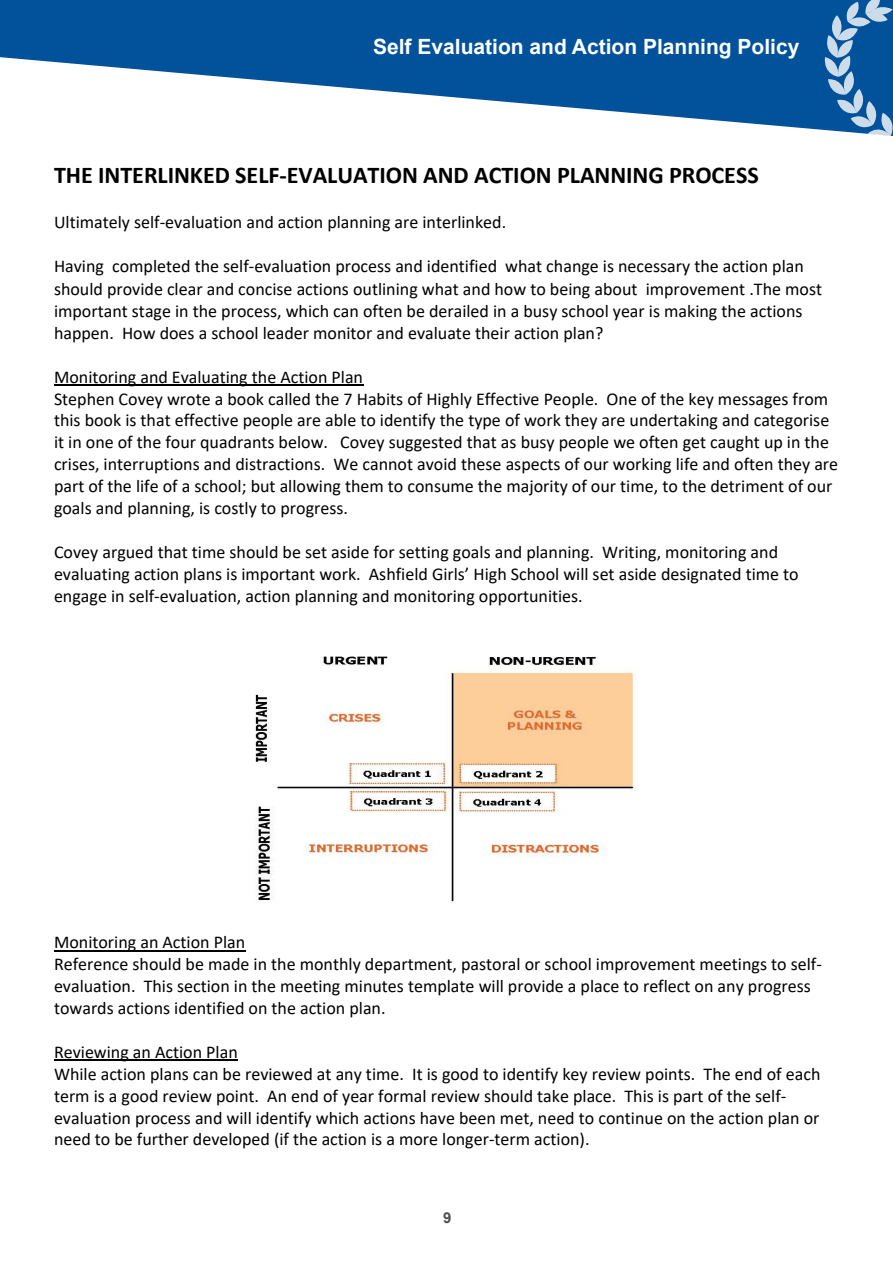
<style>
.page{position:relative;width:893px;height:1263px;background:#fff}
.page>*{position:absolute;margin:0;border:0;box-sizing:border-box;transform-origin:0 0}
.t1{font:700 24.15px "Calibri";letter-spacing:-.005em;color:#000}
.t2{font:700 21px "Arial";color:#fff}
.t3{font:18px/21.9px "Calibri";color:#000}
.t4{font:700 15px "Arial";color:#505052}
</style>
<div class="page">
<svg style="left:0;top:0;width:823px;height:130px;fill:#01529a"></svg>
<svg style="left:823px;top:0;width:70px;height:136px;background:#407db3"></svg>
<hr style="left:54px;top:385px;width:309px;height:1px;background:#000">
<hr style="left:54px;top:950px;width:191px;height:1px;background:#000">
<hr style="left:54px;top:1060px;width:184px;height:1px;background:#000">
<img style="left:255px;top:656px;width:380px;height:246px">
<p class="t2" style="left:373px;top:33px;width:428px">Self Evaluation and Action Planning Policy</p>
<p class="t1" style="left:54px;top:158px;width:706px">THE INTERLINKED SELF-EVALUATION AND ACTION PLANNING PROCESS</p>
<p class="t3" style="left:54px;top:211px;width:454px">Ultimately self-evaluation and action planning are interlinked.</p>
<p class="t3" style="left:54px;top:255px;width:770px">Having completed the self-evaluation process and identified what change is necessary the action plan should provide clear and concise actions outlining what and how to being about improvement .The most important stage in the process, which can often be derailed in a busy school year is making the actions happen. How does a school leader monitor and evaluate their action plan?</p>
<p class="t3" style="left:54px;top:365px;width:786px">Monitoring and Evaluating the Action Plan<br>Stephen Covey wrote a book called the 7 Habits of Highly Effective People. One of the key messages from this book is that effective people are able to identify the type of work they are undertaking and categorise it in one of the four quadrants below. Covey suggested that as busy people we often get caught up in the crises, interruptions and distractions. We cannot avoid these aspects of our working life and often they are part of the life of a school; but allowing them to consume the majority of our time, to the detriment of our goals and planning, is costly to progress.</p>
<p class="t3" style="left:54px;top:541px;width:746px">Covey argued that time should be set aside for setting goals and planning. Writing, monitoring and evaluating action plans is important work. Ashfield Girls’ High School will set aside designated time to engage in self-evaluation, action planning and monitoring opportunities.</p>
<p class="t3" style="left:54px;top:930px;width:769px">Monitoring an Action Plan<br>Reference should be made in the monthly department, pastoral or school improvement meetings to self&shy;evaluation. This section in the meeting minutes template will provide a place to reflect on any progress towards actions identified on the action plan.</p>
<p class="t3" style="left:54px;top:1040px;width:768px">Reviewing an Action Plan<br>While action plans can be reviewed at any time. It is good to identify key review points. The end of each term is a good review point. An end of year formal review should take place. This is part of the self&shy;evaluation process and will identify which actions have been met, need to continue on the action plan or need to be further developed (if the action is a more longer-term action).</p>
<p class="t4" style="left:443px;top:1207px;width:10px">9</p>
</div>
